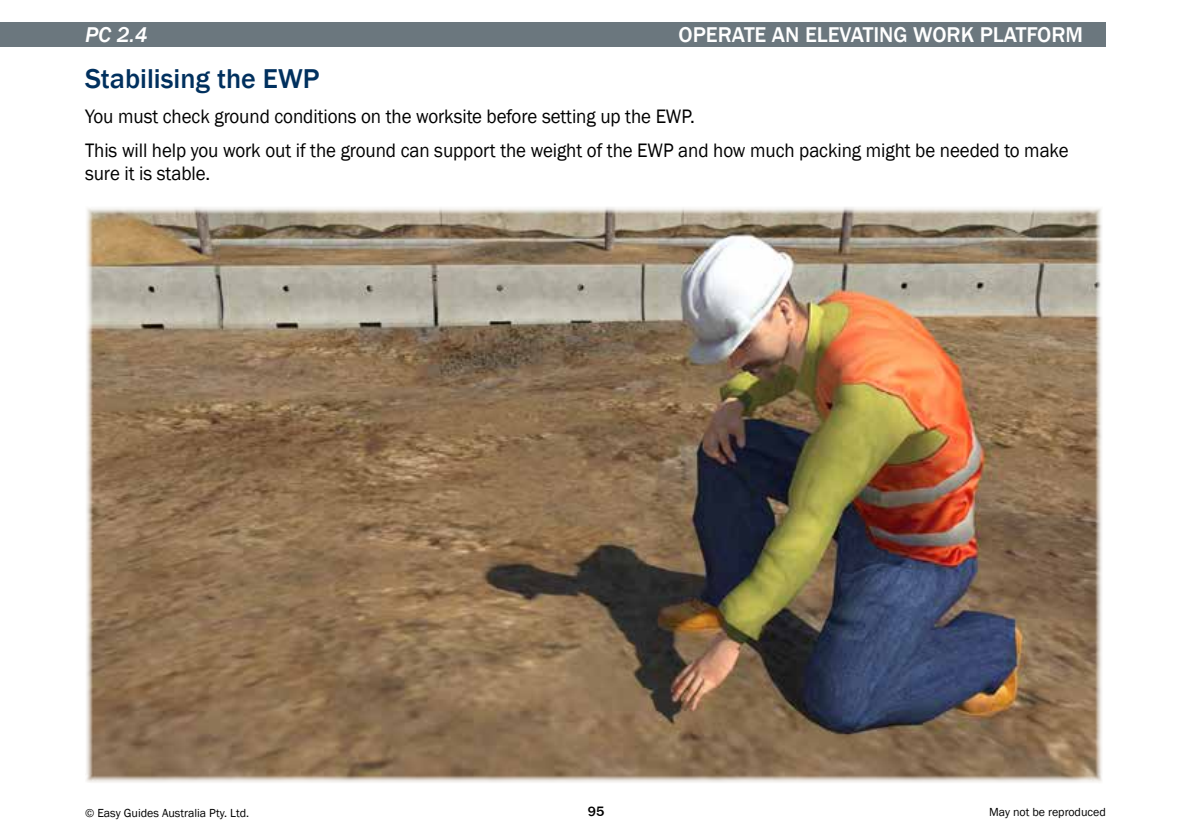
<style>
.page{position:relative;width:1191px;height:840px;background:#fff}
.page>*{position:absolute;margin:0;border:0;box-sizing:border-box;transform-origin:0 0}
.t1{font:500 28px "Franklin Gothic";color:#00305e}
.t2{font:500 22px "Franklin Gothic";color:#fff}
.t3{font:italic 500 22px "Franklin Gothic";color:#fff}
.t4{font:20px/34.2px "Franklin Gothic";letter-spacing:-.005em;color:#000;scale:.95 1}
.t5{font:500 14px "Franklin Gothic";color:#000}
.t6{font:12px "Franklin Gothic";color:#000}
</style>
<div class="page">
<div style="left:0;top:23px;width:1106px;height:24px;background:#6b777e"></div>
<img style="left:86px;top:207px;width:1016px;height:575px">
<p class="t3" style="left:85px;top:22px;width:64px">PC 2.4</p>
<p class="t2" style="left:678px;top:21px;width:406px">OPERATE AN ELEVATING WORK PLATFORM</p>
<h1 class="t1" style="left:85px;top:61px;width:236px">Stabilising the EWP</h1>
<p class="t4" style="left:85px;top:99px;width:1036px">You must check ground conditions on the worksite before setting up the EWP.<br>This will help you work out if the ground can support the weight of the EWP and how much packing might be needed to make</p>
<p class="t4" style="left:85px;top:156px;width:133px">sure it is stable.</p>
<p class="t6" style="left:85px;top:805px;width:166px">© Easy Guides Australia Pty. Ltd.</p>
<p class="t5" style="left:588px;top:802px;width:18px">95</p>
<p class="t6" style="left:989px;top:804px;width:118px">May not be reproduced</p>
</div>
